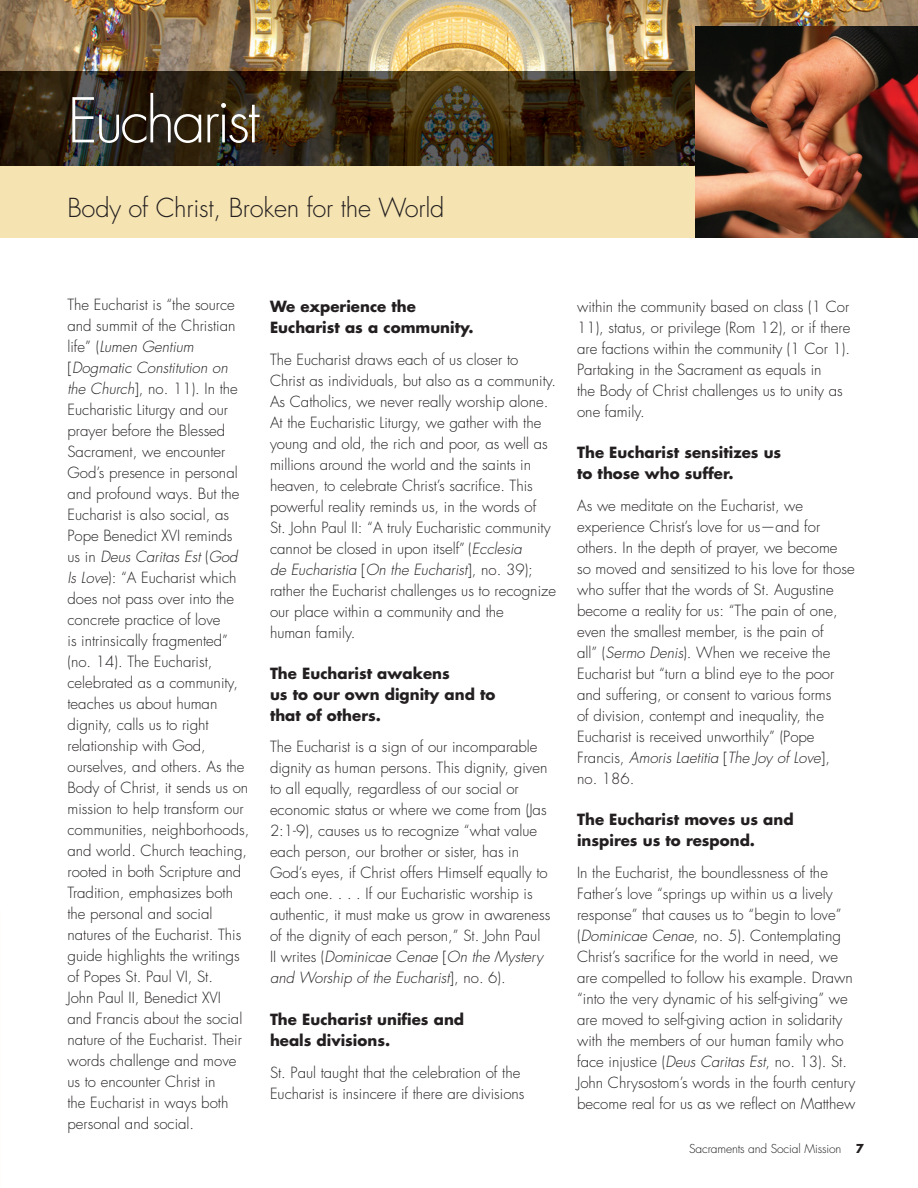
<style>
.page{position:relative;width:918px;height:1188px;background:#fff}
.page>*{position:absolute;margin:0;border:0;box-sizing:border-box;transform-origin:0 0}
.t1{font:300 60px "Futura Std";letter-spacing:-.05em;color:#fff}
.t2{font:300 25.5px "Futura Std";letter-spacing:-.01em;color:#231f20}
.t3{font:300 15px/21px "Futura Std";color:#231f20}
.t4{font:700 15px/21px "Futura Std";color:#231f20}
.t5{font:300 12px "Futura Std";letter-spacing:-.01em;color:#231f20}
.s1{font-style:italic}
.s2{font-weight:700}
</style>
<div class="page">
<img style="left:0;top:0;width:918px;height:71px">
<img style="left:0;top:71px;width:695px;height:95px">
<div style="left:0;top:166px;width:918px;height:72px;background:#f5e3b1"></div>
<img style="left:695px;top:27px;width:223px;height:211px">
<h1 class="t1" style="left:68px;top:84px;width:194px">Eucharist</h1>
<h2 class="t2" style="left:68px;top:193px;width:378px">Body of Christ, Broken for the World</h2>
<p class="t3" style="left:68px;top:294px;width:183px">The Eucharist is “the source and summit of the Christian life” (<span class="s1">Lumen Gentium </span>[<span class="s1">Dogmatic Constitution on the Church</span>], no. 11). In the<br>Eucharistic Liturgy and our prayer before the Blessed<br>Sacrament, we encounter<br>God’s presence in personal and profound ways. But the<br>Eucharist is also social, as<br>Pope Benedict XVI reminds<br>us in <span class="s1">Deus Caritas Est</span> (<span class="s1">God<br>Is Love</span>): “A Eucharist which does not pass over into the concrete practice of love<br>is intrinsically fragmented” (no. 14). The Eucharist, celebrated as a community, teaches us about human dignity, calls us to right relationship with God, ourselves, and others. As the<br>Body of Christ, it sends us on mission to help transform our communities, neighborhoods, and world. Church teaching, rooted in both Scripture and<br>Tradition, emphasizes both the personal and social natures of the Eucharist. This guide highlights the writings of Popes St. Paul VI, St.<br>John Paul II, Benedict XVI<br>and Francis about the social nature of the Eucharist. Their words challenge and move us to encounter Christ in<br>the Eucharist in ways both personal and social.</p>
<p class="t4" style="left:270px;top:296px;width:205px">We experience the<br>Eucharist as a community.</p>
<p class="t3" style="left:270px;top:349px;width:288px">The Eucharist draws each of us closer to Christ as individuals, but also as a community.<br>As Catholics, we never really worship alone.<br>At the Eucharistic Liturgy, we gather with the young and old, the rich and poor, as well as millions around the world and the saints in heaven, to celebrate Christ’s sacrifice. This powerful reality reminds us, in the words of<br>St. John Paul II: “A truly Eucharistic community cannot be closed in upon itself” (<span class="s1">Ecclesia<br>de Eucharistia</span> [<span class="s1">On the Eucharist</span>], no. 39); rather the Eucharist challenges us to recognize our place within a community and the<br>human family.</p>
<p class="t4" style="left:270px;top:663px;width:227px">The Eucharist awakens<br>us to our own dignity and to that of others.</p>
<p class="t3" style="left:270px;top:737px;width:282px">The Eucharist is a sign of our incomparable dignity as human persons. This dignity, given to all equally, regardless of our social or economic status or where we come from (Jas 2:1-9), causes us to recognize “what value each person, our brother or sister, has in God’s eyes, if Christ offers Himself equally to each one. . . . If our Eucharistic worship is authentic, it must make us grow in awareness of the dignity of each person,” St. John Paul<br>II writes (<span class="s1">Dominicae Cenae</span> [<span class="s1">On the Mystery and Worship of the Eucharist</span>], no. 6).</p>
<p class="t4" style="left:270px;top:1009px;width:196px">The Eucharist unifies and heals divisions.</p>
<p class="t3" style="left:270px;top:1062px;width:256px">St. Paul taught that the celebration of the<br>Eucharist is insincere if there are divisions</p>
<p class="t3" style="left:577px;top:297px;width:275px">within the community based on class (1 Cor 11), status, or privilege (Rom 12), or if there are factions within the community (1 Cor 1).<br>Partaking in the Sacrament as equals in<br>the Body of Christ challenges us to unity as one family.</p>
<p class="t4" style="left:577px;top:442px;width:206px">The Eucharist sensitizes us to those who suffer.</p>
<p class="t3" style="left:577px;top:495px;width:279px">As we meditate on the Eucharist, we experience Christ’s love for us—and for others. In the depth of prayer, we become so moved and sensitized to his love for those who suffer that the words of St. Augustine become a reality for us: “The pain of one, even the smallest member, is the pain of<br>all” (<span class="s1">Sermo Denis</span>). When we receive the Eucharist but “turn a blind eye to the poor and suffering, or consent to various forms<br>of division, contempt and inequality, the Eucharist is received unworthily” (Pope Francis, <span class="s1">Amoris Laetitia</span> [<span class="s1">The Joy of Love</span>],<br>no. 186.</p>
<p class="t4" style="left:577px;top:809px;width:218px">The Eucharist moves us and inspires us to respond.</p>
<p class="t3" style="left:577px;top:862px;width:280px">In the Eucharist, the boundlessness of the Father’s love “springs up within us a lively response” that causes us to “begin to love” (<span class="s1">Dominicae Cenae</span>, no. 5). Contemplating Christ’s sacrifice for the world in need, we are compelled to follow his example. Drawn “into the very dynamic of his self-giving” we are moved to self-giving action in solidarity with the members of our human family who face injustice (<span class="s1">Deus Caritas Est</span>, no. 13). St.<br>John Chrysostom’s words in the fourth century become real for us as we reflect on Matthew</p>
<p class="t5" style="left:689px;top:1141px;width:176px">Sacraments and Social Mission <span class="s2">7</span></p>
</div>
